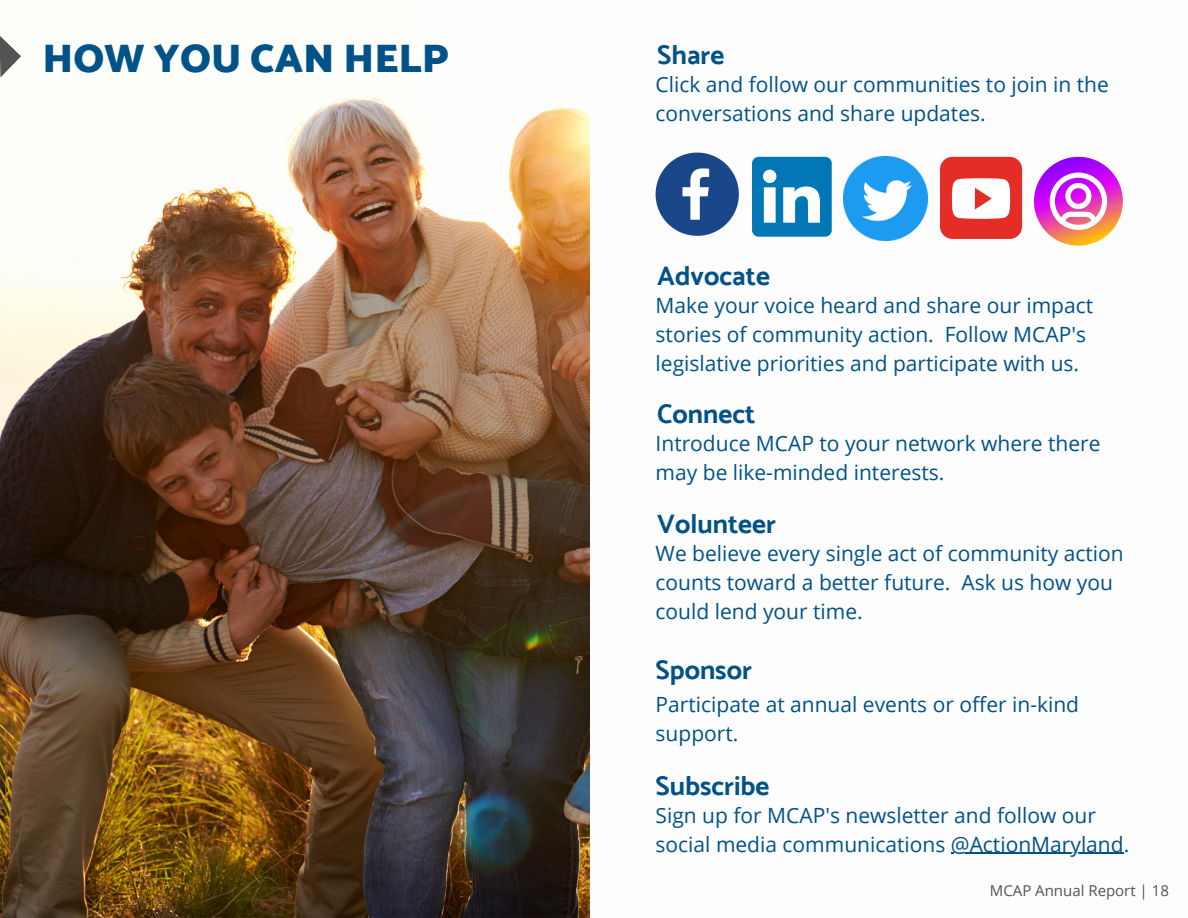
<style>
.page{position:relative;width:1188px;height:918px;background:#fff}
.page>*{position:absolute;margin:0;border:0;box-sizing:border-box;transform-origin:0 0}
.t1{font:900 40.5px "Catamaran";color:#005289}
.t2{font:700 27px "Catamaran";color:#005289}
.t3{font:21px/29.2px "Open Sans";color:#005289}
.t4{font:15px "Open Sans";color:#545454}
</style>
<div class="page">
<img style="left:0;top:96px;width:590px;height:822px">
<svg style="left:656px;top:153px;width:83px;height:83px"></svg>
<svg style="left:0;top:36px;width:21px;height:42px"></svg>
<svg style="left:752px;top:157px;width:80px;height:80px"></svg>
<img style="left:844px;top:157px;width:83px;height:83px">
<div style="left:940px;top:157px;width:82px;height:82px;background:#e52d27;border-radius:12px"></div>
<svg style="left:952px;top:178px;width:58px;height:41px;background:#fbe2e1"></svg>
<svg style="left:1034px;top:157px;width:89px;height:89px"></svg>
<hr style="left:951px;top:853px;width:173px;height:1px;background:#005289">
<h1 class="t1" style="left:42px;top:27px;width:408px">HOW YOU CAN HELP</h1>
<p class="t2" style="left:657px;top:39px;width:69px">Share</p>
<p class="t3" style="left:656px;top:69px;width:455px">Click and follow our communities to join in the conversations and share updates.</p>
<p class="t2" style="left:657px;top:260px;width:114px">Advocate</p>
<p class="t3" style="left:656px;top:290px;width:439px">Make your voice heard and share our impact stories of community action. Follow MCAP's legislative priorities and participate with us.</p>
<p class="t2" style="left:657px;top:398px;width:100px">Connect</p>
<p class="t3" style="left:656px;top:428px;width:446px">Introduce MCAP to your network where there may be like-minded interests.</p>
<p class="t2" style="left:657px;top:508px;width:120px">Volunteer</p>
<p class="t3" style="left:656px;top:538px;width:470px">We believe every single act of community action counts toward a better future. Ask us how you could lend your time.</p>
<p class="t2" style="left:656px;top:654px;width:98px">Sponsor</p>
<p class="t3" style="left:656px;top:689px;width:425px">Participate at annual events or offer in-kind support.</p>
<p class="t2" style="left:656px;top:770px;width:115px">Subscribe</p>
<p class="t3" style="left:656px;top:800px;width:475px">Sign up for MCAP's newsletter and follow our social media communications @ActionMaryland.</p>
<p class="t4" style="left:990px;top:880px;width:181px">MCAP Annual Report | 18</p>
</div>
